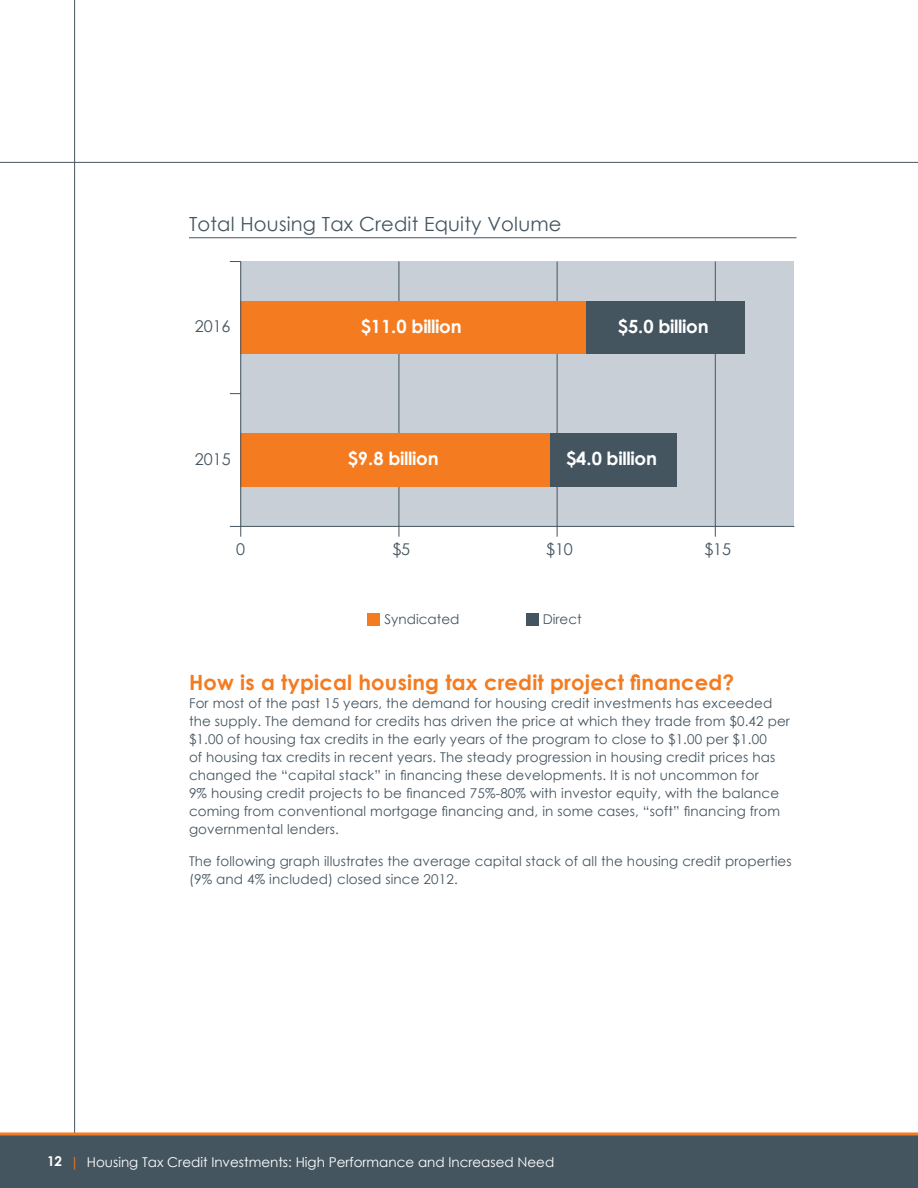
<style>
.page{position:relative;width:918px;height:1188px;background:#fff}
.page>*{position:absolute;margin:0;border:0;box-sizing:border-box;transform-origin:0 0}
.t1{font:700 21px "Century Gothic";letter-spacing:.01em;color:#f47b20}
.t2{font:19.5px "Century Gothic";letter-spacing:.01em;color:#455560}
.t3{font:700 18.3px "Century Gothic";letter-spacing:-.02em;color:#fff}
.t4{font:16.2px "Century Gothic";letter-spacing:-.005em;color:#455560}
.t5{font:13.5px/18px "Century Gothic";letter-spacing:.01em;color:#455560}
.t6{font:13.5px "Century Gothic";color:#fff}
.s1{font-weight:700}
.s2{color:#f47b20}
</style>
<div class="page">
<hr style="left:74px;top:0;width:1px;height:1134px;background:#455560">
<div style="left:0;top:1134px;width:918px;height:54px;background:#455560"></div>
<hr style="left:0;top:162px;width:918px;height:1px;background:#455560">
<svg style="left:0;top:1132px;width:918px;height:4px;background:#df8643"></svg>
<hr style="left:189px;top:237px;width:607px;height:1px;background:#455560">
<div style="left:526px;top:613px;width:13px;height:13px;background:#455560"></div>
<div style="left:367px;top:613px;width:13px;height:13px;background:#f47b20"></div>
<div style="left:240px;top:261px;width:554px;height:265px;background:#c8cfd6"></div>
<hr style="left:399px;top:262px;width:1px;height:264px;background:#455560">
<hr style="left:557px;top:262px;width:1px;height:264px;background:#455560">
<hr style="left:715px;top:262px;width:1px;height:264px;background:#455560">
<div style="left:240px;top:433px;width:310px;height:54px;background:#f47b20"></div>
<div style="left:240px;top:301px;width:346px;height:53px;background:#f47b20"></div>
<div style="left:550px;top:433px;width:127px;height:54px;background:#455560"></div>
<div style="left:586px;top:301px;width:158px;height:53px;background:#455560"></div>
<hr style="left:240px;top:262px;width:1px;height:264px;background:#455560">
<svg style="left:230px;top:526px;width:11px;height:11px"></svg>
<hr style="left:241px;top:526px;width:553px;height:1px;background:#455560">
<h2 class="t2" style="left:189px;top:210px;width:374px">Total Housing Tax Credit Equity Volume</h2>
<p class="t4" style="left:195px;top:315px;width:37px">2016</p>
<h3 class="t3" style="left:361px;top:312px;width:103px">$11.0 billion</h3>
<h3 class="t3" style="left:618px;top:312px;width:92px">$5.0 billion</h3>
<p class="t4" style="left:195px;top:447px;width:37px">2015</p>
<h3 class="t3" style="left:348px;top:445px;width:92px">$9.8 billion</h3>
<h3 class="t3" style="left:566px;top:445px;width:92px">$4.0 billion</h3>
<p class="t4" style="left:236px;top:537px;width:10px">0</p>
<p class="t4" style="left:392px;top:537px;width:19px">$5</p>
<p class="t4" style="left:546px;top:537px;width:28px">$10</p>
<p class="t4" style="left:704px;top:537px;width:28px">$15</p>
<p class="t5" style="left:385px;top:610px;width:76px">Syndicated</p>
<p class="t5" style="left:543px;top:610px;width:40px">Direct</p>
<h1 class="t1" style="left:189px;top:667px;width:547px">How is a typical housing tax credit project financed?</h1>
<p class="t5" style="left:189px;top:694px;width:602px">For most of the past 15 years, the demand for housing credit investments has exceeded the supply. The demand for credits has driven the price at which they trade from $0.42 per $1.00 of housing tax credits in the early years of the program to close to $1.00 per $1.00<br>of housing tax credits in recent years. The steady progression in housing credit prices has changed the “capital stack” in financing these developments. It is not uncommon for<br>9% housing credit projects to be financed 75%-80% with investor equity, with the balance coming from conventional mortgage financing and, in some cases, “soft” financing from governmental lenders.</p>
<p class="t5" style="left:189px;top:852px;width:604px">The following graph illustrates the average capital stack of all the housing credit properties (9% and 4% included) closed since 2012.</p>
<p class="t6" style="left:47px;top:1152px;width:509px"><span class="s1">12</span> <span class="s2">|</span> Housing Tax Credit Investments: High Performance and Increased Need</p>
</div>
